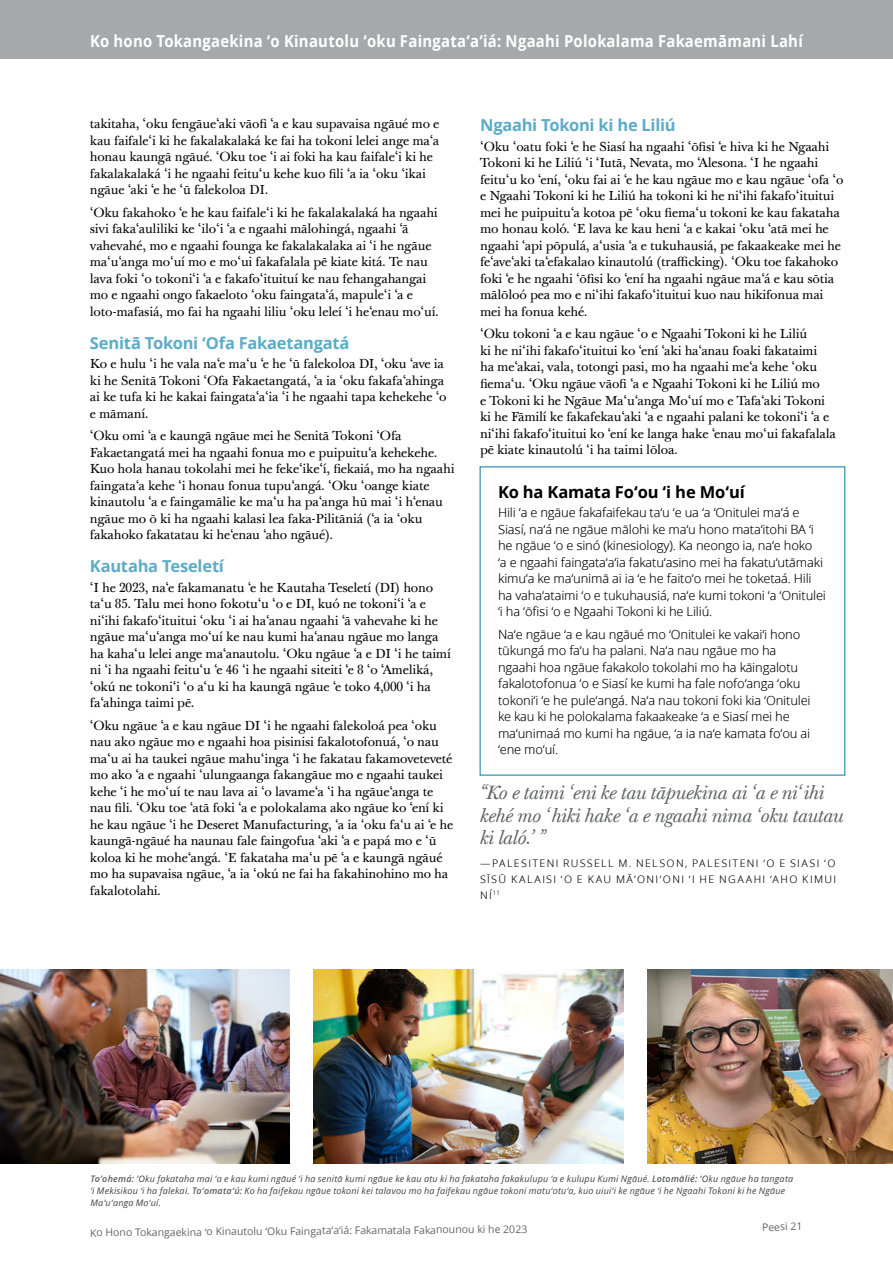
<style>
.page{position:relative;width:893px;height:1263px;background:#fff}
.page>*{position:absolute;margin:0;border:0;box-sizing:border-box;transform-origin:0 0}
.para_PullQuoteLeftBlue40{font:italic 18.75px/22.5px "Mc Kay Prolds Lat";letter-spacing:-.015em;color:#636466}
.t1{font:700 16.5px "Zoramlds Lat";letter-spacing:.02em;color:#fff;scale:.9 1}
.para_Subtitle-H2{font:700 16.5px "Zoramlds Lat";letter-spacing:-.015em;color:#5cacc7}
.para_beneficiaryHead-border{font:700 16.5px "Zoramlds Lat";letter-spacing:-.01em;color:#000}
.para_Copy{font:12.75px/16.5px "Mc Kay Prolds Lat";letter-spacing:-.015em;color:#000}
.para_Copy-last{font:12.75px/16.5px "Mc Kay Prolds Lat";letter-spacing:-.015em;color:#000}
.para_beneficiaryBody-border{font:12.75px/16.5px "Zoramlds Lat";letter-spacing:-.015em;color:#000}
.para_beneficiaryBody-borderLast{font:12.75px/16.5px "Zoramlds Lat";letter-spacing:-.015em;color:#000}
.para_PullQuoteSource{font:10.5px/15.8px "Zoramlds Lat";letter-spacing:.125em;color:#000;text-align:justify}
.t2{font:10.5px "Zoramlds Lat";color:#636466}
.para_Caption{font:italic 9px/12px "Zoramlds Lat";letter-spacing:.025em;color:#414042}
.s1{font-weight:600;color:#58595b}
</style>
<div class="page">
<div style="left:0;top:0;width:893px;height:59px;background:#a5a9ac"></div>
<img style="left:0;top:970px;width:290px;height:193px">
<img style="left:313px;top:970px;width:311px;height:193px">
<img style="left:647px;top:970px;width:246px;height:193px">
<p class="t1" style="left:90px;top:29px;width:794px">Ko hono Tokangaekina ʻo Kinautolu ʻoku Faingataʻaʻiá: Ngaahi Polokalama Fakaemāmani Lahí</p>
<p class="para_Copy" style="left:90px;top:116px;width:351px">takitaha, ʻoku fengāueʻaki vāofi ʻa e kau supavaisa ngāué mo e kau faifaleʻi ki he fakalakalaká ke fai ha tokoni lelei ange maʻa honau kaungā ngāué. ʻOku toe ʻi ai foki ha kau faifaleʻi ki he fakalakalaká ʻi he ngaahi feituʻu kehe kuo fili ʻa ia ʻoku ʻikai ngāue ʻaki ʻe he ʻū falekoloa DI.</p>
<p class="para_Copy" style="left:90px;top:204px;width:350px">ʻOku fakahoko ʻe he kau faifaleʻi ki he fakalakalaká ha ngaahi sivi fakaʻauliliki ke ʻiloʻi ʻa e ngaahi mālohingá, ngaahi ʻā vahevahé, mo e ngaahi founga ke fakalakalaka ai ʻi he ngāue maʻuʻanga moʻuí mo e moʻui fakafalala pē kiate kitá. Te nau lava foki ʻo tokoniʻi ʻa e fakafoʻituituí ke nau fehangahangai mo e ngaahi ongo fakaeloto ʻoku faingataʻá, mapuleʻi ʻa e loto-mafasiá, mo fai ha ngaahi liliu ʻoku leleí ʻi heʻenau moʻuí.</p>
<p class="para_Subtitle-H2" style="left:90px;top:330px;width:261px">Senitā Tokoni ‘Ofa Fakaetangatá</p>
<p class="para_Copy" style="left:90px;top:356px;width:358px">Ko e hulu ʻi he vala naʻe maʻu ʻe he ʻū falekoloa DI, ʻoku ʻave ia ki he Senitā Tokoni ʻOfa Fakaetangatá, ʻa ia ʻoku fakafaʻahinga ai ke tufa ki he kakai faingataʻaʻia ʻi he ngaahi tapa kehekehe ʻo e māmaní.</p>
<p class="para_Copy" style="left:90px;top:428px;width:366px">ʻOku omi ʻa e kaungā ngāue mei he Senitā Tokoni ʻOfa Fakaetangatá mei ha ngaahi fonua mo e puipuituʻa kehekehe.<br>Kuo hola hanau tokolahi mei he fekeʻikeʻí, fiekaiá, mo ha ngaahi faingataʻa kehe ʻi honau fonua tupuʻangá. ʻOku ʻoange kiate kinautolu ʻa e faingamālie ke maʻu ha paʻanga hū mai ʻi hʻenau ngāue mo ō ki ha ngaahi kalasi lea faka-Pilitāniá (ʻa ia ʻoku fakahoko fakatatau ki heʻenau ʻaho ngāué).</p>
<p class="para_Subtitle-H2" style="left:90px;top:554px;width:136px">Kautaha Teseletí</p>
<p class="para_Copy" style="left:90px;top:579px;width:362px">ʻI he 2023, naʻe fakamanatu ʻe he Kautaha Teseletí (DI) hono taʻu 85. Talu mei hono fokotuʻu ʻo e DI, kuó ne tokoniʻi ʻa e niʻihi fakafoʻituitui ʻoku ʻi ai haʻanau ngaahi ʻā vahevahe ki he ngāue maʻuʻanga moʻuí ke nau kumi haʻanau ngāue mo langa ha kahaʻu lelei ange maʻanautolu. ʻOku ngāue ʻa e DI ʻi he taimí ni ʻi ha ngaahi feituʻu ʻe 46 ʻi he ngaahi siteiti ʻe 8 ʻo ʻAmeliká, ʻokú ne tokoniʻi ʻo aʻu ki ha kaungā ngāue ʻe toko 4,000 ʻi ha faʻahinga taimi pē.</p>
<p class="para_Copy" style="left:90px;top:717px;width:365px">ʻOku ngāue ʻa e kau ngāue DI ʻi he ngaahi falekoloá pea ʻoku nau ako ngāue mo e ngaahi hoa pisinisi fakalotofonuá, ʻo nau maʻu ai ha taukei ngāue mahuʻinga ʻi he fakatau fakamoveteveté mo ako ʻa e ngaahi ʻulungaanga fakangāue mo e ngaahi taukei kehe ʻi he moʻuí te nau lava ai ʻo lavameʻa ʻi ha ngāueʻanga te nau fili. ʻOku toe ʻatā foki ʻa e polokalama ako ngāue ko ʻení ki he kau ngāue ʻi he Deseret Manufacturing, ʻa ia ʻoku faʻu ai ʻe he kaungā-ngāué ha naunau fale faingofua ʻaki ʻa e papá mo e ʻū koloa ki he moheʻangá. ʻE fakataha maʻu pē ʻa e kaungā ngāué mo ha supavaisa ngāue, ʻa ia ʻokú ne fai ha fakahinohino mo ha fakalotolahi.</p>
<p class="para_Subtitle-H2" style="left:480px;top:113px;width:197px">Ngaahi Tokoni ki he Liliú</p>
<p class="para_Copy" style="left:480px;top:138px;width:365px">ʻOku ʻoatu foki ʻe he Siasí ha ngaahi ʻōfisi ʻe hiva ki he Ngaahi Tokoni ki he Liliú ʻi ʻIutā, Nevata, mo ʻAlesona. ʻI he ngaahi feituʻu ko ʻení, ʻoku fai ai ʻe he kau ngāue mo e kau ngāue ʻofa ʻo e Ngaahi Tokoni ki he Liliú ha tokoni ki he niʻihi fakafoʻituitui mei he puipuituʻa kotoa pē ʻoku fiemaʻu tokoni ke kau fakataha mo honau koló. ʻE lava ke kau heni ʻa e kakai ʻoku ʻatā mei he ngaahi ʻapi pōpulá, aʻusia ʻa e tukuhausiá, pe fakaakeake mei he feʻaveʻaki taʻefakalao kinautolú (trafficking). ʻOku toe fakahoko foki ʻe he ngaahi ʻōfisi ko ʻení ha ngaahi ngāue maʻá e kau sōtia mālōloó pea mo e niʻihi fakafoʻituitui kuo nau hikifonua mai mei ha fonua kehé.</p>
<p class="para_Copy-last" style="left:480px;top:326px;width:357px">ʻOku tokoni ʻa e kau ngāue ʻo e Ngaahi Tokoni ki he Liliú<br>ki he niʻihi fakafoʻituitui ko ʻení ʻaki haʻanau foaki fakataimi<br>ha meʻakai, vala, totongi pasi, mo ha ngaahi meʻa kehe ʻoku fiemaʻu. ʻOku ngāue vāofi ʻa e Ngaahi Tokoni ki he Liliú mo<br>e Tokoni ki he Ngāue Maʻuʻanga Moʻuí mo e Tafaʻaki Tokoni ki he Fāmilí ke fakafekauʻaki ʻa e ngaahi palani ke tokoniʻi ʻa e niʻihi fakafoʻituitui ko ʻení ke langa hake ʻenau moʻui fakafalala pē kiate kinautolú ʻi ha taimi lōloa.</p>
<p class="para_beneficiaryHead-border" style="left:498px;top:479px;width:248px">Ko ha Kamata Foʻou ʻi he Moʻuí</p>
<p class="para_beneficiaryBody-border" style="left:498px;top:504px;width:329px">Hili ʻa e ngāue fakafaifekau taʻu ʻe ua ʻa ʻOnitulei maʻá e Siasí, naʻá ne ngāue mālohi ke maʻu hono mataʻitohi BA ʻi he ngāue ʻo e sinó (kinesiology). Ka neongo ia, naʻe hoko<br>ʻa e ngaahi faingataʻaʻia fakatuʻasino mei ha fakatuʻutāmaki kimuʻa ke maʻunimā ai ia ʻe he faitoʻo mei he toketaá. Hili ha vahaʻataimi ʻo e tukuhausiá, naʻe kumi tokoni ʻa ʻOnitulei ʻi ha ʻōfisi ʻo e Ngaahi Tokoni ki he Liliú.</p>
<p class="para_beneficiaryBody-borderLast" style="left:498px;top:626px;width:314px">Naʻe ngāue ʻa e kau ngāué mo ʻOnitulei ke vakaiʻi hono tūkungá mo faʻu ha palani. Naʻa nau ngāue mo ha ngaahi hoa ngāue fakakolo tokolahi mo ha kāingalotu fakalotofonua ʻo e Siasí ke kumi ha fale nofoʻanga ʻoku tokoniʻi ʻe he puleʻangá. Naʻa nau tokoni foki kia ʻOnitulei ke kau ki he polokalama fakaakeake ʻa e Siasí mei he maʻunimaá mo kumi ha ngāue, ʻa ia naʻe kamata foʻou ai ʻene moʻuí.</p>
<p class="para_PullQuoteLeftBlue40" style="left:480px;top:781px;width:365px">“Ko e taimi ʻeni ke tau tāpuekina ai ʻa e niʻihi kehé mo ʻhiki hake ʻa e ngaahi nima ʻoku tautau ki laló.’ ”</p>
<p class="para_PullQuoteSource" style="left:480px;top:856px;width:358px">—PALESITENI RUSSELL M. NELSON, PALESITENI ʻO E SIASI ʻO SĪSŪ KALAISI ʻO E KAU MĀʻONIʻONI ʻI HE NGAAHI ʻAHO KIMUI NÍ<sup>11</sup></p>
<p class="para_Caption" style="left:90px;top:1173px;width:704px"><span class="s1">Toʻohemá:</span> ʻOku fakataha mai ʻa e kau kumi ngāué ʻi ha senitā kumi ngāue ke kau atu ki ha fakataha fakakulupu ʻa e kulupu Kumi Ngāué. <span class="s1">Lotomālié:</span> ʻOku ngāue ha tangata ʻi Mekisikou ʻi ha falekai. <span class="s1">Toʻomataʻú:</span> Ko ha faifekau ngāue tokoni kei talavou mo ha faifekau ngāue tokoni matuʻotuʻa, kuo uiuiʻi ke ngāue ʻi he Ngaahi Tokoni ki he Ngāue<br>Maʻuʻanga Moʻuí.</p>
<p class="t2" style="left:90px;top:1227px;width:439px;rotate:-1deg">Ko Hono Tokangaekina ʻo Kinautolu ʻOku Faingataʻaʻiá: Fakamatala Fakanounou ki he 2023</p>
<p class="t2" style="left:762px;top:1219px;width:42px;rotate:-1deg">Peesi 21</p>
</div>
